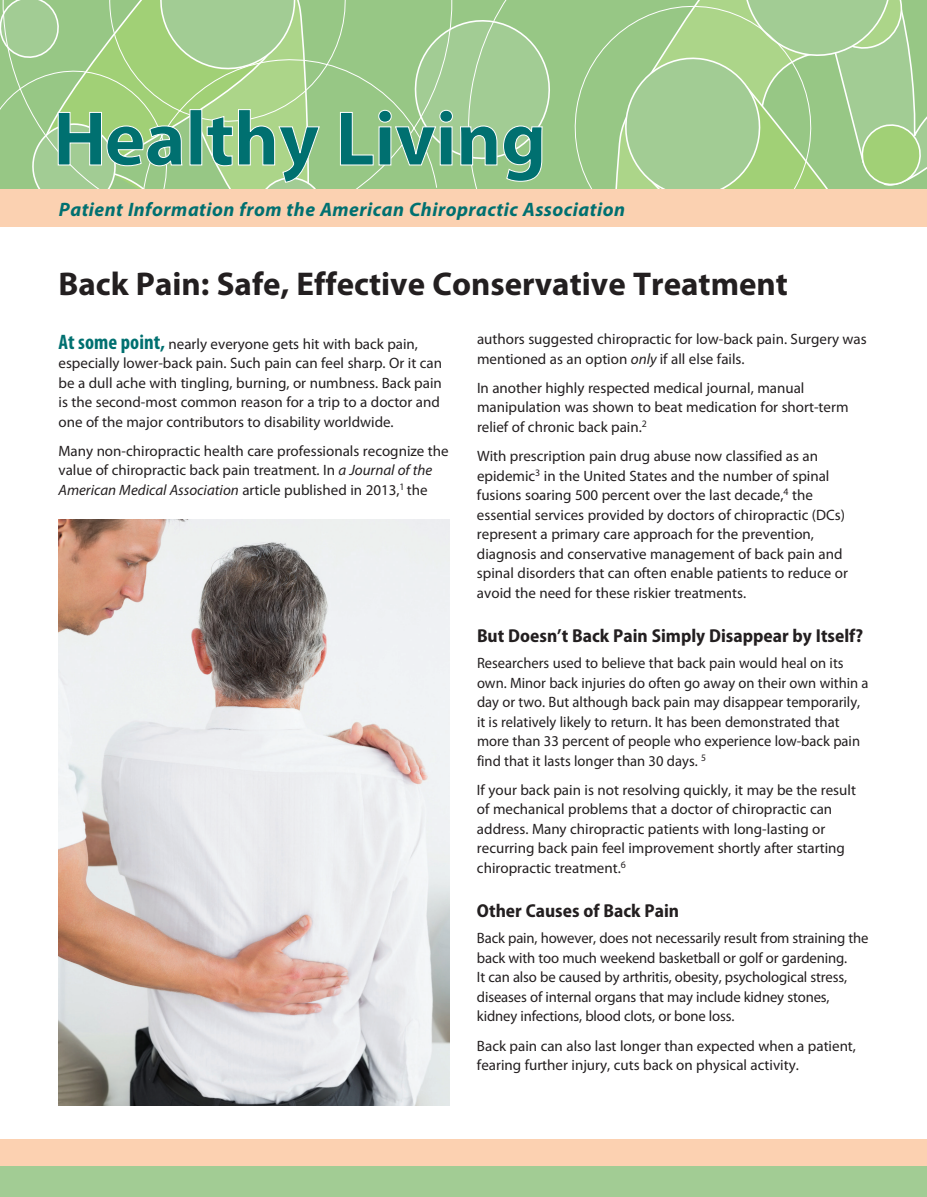
<style>
.page{position:relative;width:927px;height:1197px;background:#fff}
.page>*{position:absolute;margin:0;border:0;box-sizing:border-box;transform-origin:0 0}
.t1{font:700 33px "Myriad Pro";color:#231f20}
.t2{font:italic 700 19.5px "Myriad Pro";letter-spacing:.025em;color:#007070}
.t3{font:700 semi-condensed 18.75px "Myriad Pro";color:#231f20}
.t4{font:15px/19.5px "Myriad Pro";color:#231f20}
.s1{font-weight:700;font-stretch:condensed;font-size:21px;color:#007070}
.s2{font-style:italic}
</style>
<div class="page">
<div style="left:0;top:189px;width:927px;height:37px;background:#fbd1b1"></div>
<div style="left:554px;top:0;width:43px;height:189px;background:#97c785"></div>
<div style="left:0;top:1166px;width:927px;height:31px;background:#a2cc94"></div>
<div style="left:0;top:1139px;width:927px;height:27px;background:#fcd1b1"></div>
<img style="left:59px;top:519px;width:391px;height:587px">
<svg style="left:0;top:0;width:554px;height:189px;background:#93c48c"></svg>
<svg style="left:597px;top:0;width:330px;height:189px;background:#a3ce8f"></svg>
<h2 class="t2" style="left:59px;top:196px;width:568px">Patient Information from the American Chiropractic Association</h2>
<h1 class="t1" style="left:58px;top:263px;width:731px">Back Pain: Safe, Effective Conservative Treatment</h1>
<p class="t4" style="left:58px;top:334px;width:385px"><span class="s1">At some point,</span> nearly everyone gets hit with back pain, especially lower-back pain. Such pain can feel sharp. Or it can be a dull ache with tingling, burning, or numbness. Back pain is the second-most common reason for a trip to a doctor and one of the major contributors to disability worldwide.</p>
<p class="t4" style="left:58px;top:441px;width:392px">Many non-chiropractic health care professionals recognize the value of chiropractic back pain treatment. In <span class="s2">a Journal of the<br>American Medical Association</span> article published in 2013,<sup>1</sup> the</p>
<p class="t4" style="left:477px;top:329px;width:391px">authors suggested chiropractic for low-back pain. Surgery was mentioned as an option <span class="s2">only</span> if all else fails.</p>
<p class="t4" style="left:477px;top:378px;width:373px">In another highly respected medical journal, manual manipulation was shown to beat medication for short-term relief of chronic back pain.<sup>2</sup></p>
<p class="t4" style="left:477px;top:446px;width:372px">With prescription pain drug abuse now classified as an epidemic<sup>3</sup> in the United States and the number of spinal fusions soaring 500 percent over the last decade,<sup>4</sup> the essential services provided by doctors of chiropractic (DCs) represent a primary care approach for the prevention, diagnosis and conservative management of back pain and spinal disorders that can often enable patients to reduce or avoid the need for these riskier treatments.</p>
<p class="t3" style="left:477px;top:625px;width:388px">But Doesn’t Back Pain Simply Disappear by Itself?</p>
<p class="t4" style="left:477px;top:653px;width:393px">Researchers used to believe that back pain would heal on its own. Minor back injuries do often go away on their own within a day or two. But although back pain may disappear temporarily, it is relatively likely to return. It has been demonstrated that more than 33 percent of people who experience low-back pain find that it lasts longer than 30 days. <sup>5</sup></p>
<p class="t4" style="left:477px;top:780px;width:380px">If your back pain is not resolving quickly, it may be the result of mechanical problems that a doctor of chiropractic can address. Many chiropractic patients with long-lasting or recurring back pain feel improvement shortly after starting chiropractic treatment.<sup>6</sup></p>
<p class="t3" style="left:477px;top:900px;width:204px">Other Causes of Back Pain</p>
<p class="t4" style="left:477px;top:928px;width:393px">Back pain, however, does not necessarily result from straining the back with too much weekend basketball or golf or gardening.<br>It can also be caused by arthritis, obesity, psychological stress, diseases of internal organs that may include kidney stones, kidney infections, blood clots, or bone loss.</p>
<p class="t4" style="left:477px;top:1036px;width:381px">Back pain can also last longer than expected when a patient, fearing further injury, cuts back on physical activity.</p>
</div>
